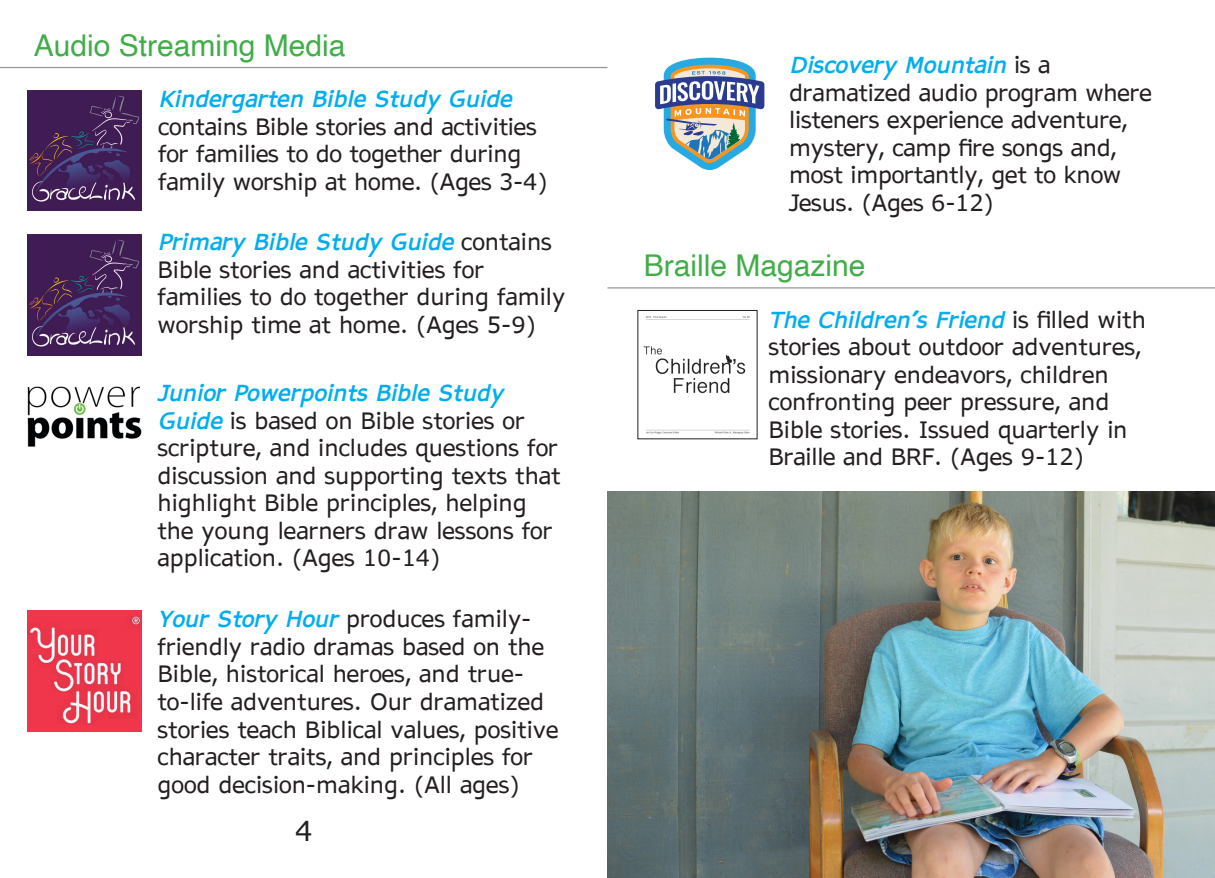
<style>
.page{position:relative;width:1215px;height:878px;background:#fff}
.page>*{position:absolute;margin:0;border:0;box-sizing:border-box;transform-origin:0 0}
._12_point{font:30px "Helvetica";color:#41ad49}
.Body_text{font:27.5px "AP Hont";color:#231f20}
.Sub_Head{font:22.5px/27.5px "AP Hont";color:#231f20}
.s1{font-weight:700;font-style:italic;color:#00aeef}
</style>
<div class="page">
<hr style="left:0;top:67px;width:608px;height:1px;background:#949698">
<hr style="left:608px;top:287px;width:607px;height:1px;background:#949698">
<img style="left:643px;top:316px;width:107px;height:118px">
<img style="left:27px;top:234px;width:114px;height:121px">
<img style="left:27px;top:90px;width:114px;height:121px">
<img style="left:27px;top:386px;width:114px;height:60px">
<img style="left:27px;top:610px;width:114px;height:121px">
<svg style="left:655px;top:58px;width:109px;height:112px"></svg>
<img style="left:608px;top:491px;width:607px;height:387px">
<p class="_12_point" style="left:34px;top:23px;width:313px">Audio Streaming Media</p>
<p class="Sub_Head" style="left:158px;top:85px;width:391px"><span class="s1">Kindergarten Bible Study Guide </span>contains Bible stories and activities for families to do together during family worship at home. (Ages 3-4)</p>
<p class="Sub_Head" style="left:158px;top:228px;width:409px"><span class="s1">Primary Bible Study Guide</span> contains Bible stories and activities for families to do together during family worship time at home. (Ages 5-9)</p>
<p class="Sub_Head" style="left:158px;top:379px;width:405px"><span class="s1">Junior Powerpoints Bible Study Guide</span> is based on Bible stories or scripture, and includes questions for discussion and supporting texts that highlight Bible principles, helping the young learners draw lessons for application. (Ages 10-14)</p>
<p class="Sub_Head" style="left:158px;top:605px;width:403px"><span class="s1">Your Story Hour</span> produces family&shy;friendly radio dramas based on the Bible, historical heroes, and true&shy;to-life adventures. Our dramatized stories teach Biblical values, positive character traits, and principles for good decision-making. (All ages)</p>
<p class="Body_text" style="left:295px;top:811px;width:19px">4</p>
<p class="Sub_Head" style="left:789px;top:51px;width:364px"><span class="s1">Discovery Mountain</span> is a dramatized audio program where listeners experience adventure, mystery, camp fire songs and, most importantly, get to know<br>Jesus. (Ages 6-12)</p>
<p class="_12_point" style="left:644px;top:242px;width:223px">Braille Magazine</p>
<p class="Sub_Head" style="left:769px;top:305px;width:379px"><span class="s1">The Children’s Friend</span> is filled with stories about outdoor adventures, missionary endeavors, children confronting peer pressure, and Bible stories. Issued quarterly in Braille and BRF. (Ages 9-12)</p>
</div>
